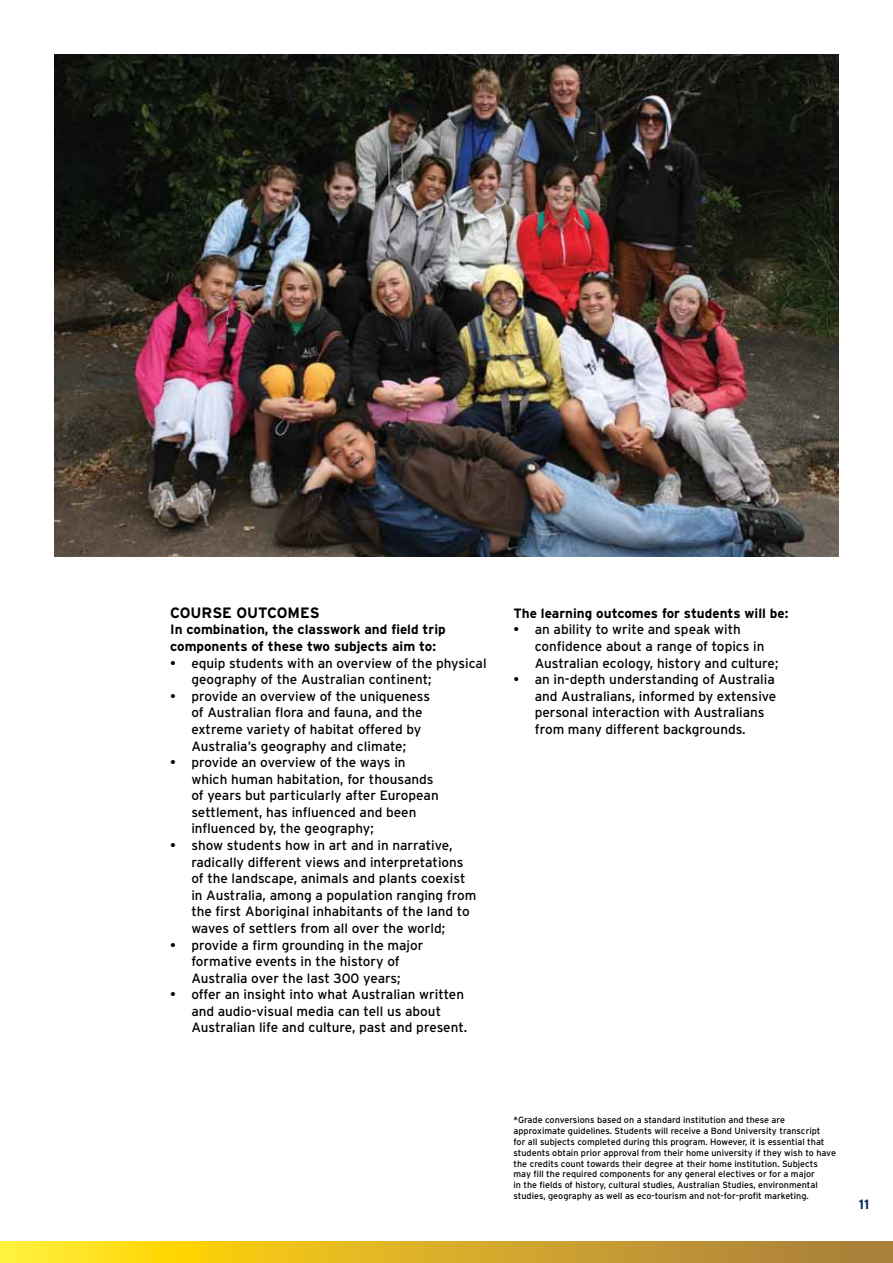
<style>
.page{position:relative;width:893px;height:1263px;background:#fff}
.page>*{position:absolute;margin:0;border:0;box-sizing:border-box;transform-origin:0 0}
.t1{font:700 15px "Interstate";color:#000}
.t2{font:13.5px/16.6px "Interstate";color:#000}
.t3{font:700 13.5px/16.6px "Interstate";color:#000}
.t4{font:700 13.5px "Interstate";color:#002b60}
.t5{font:9px/10.8px "Interstate";color:#000}
</style>
<div class="page">
<svg style="left:0;top:1242px;width:893px;height:21px;background:#d9b128"></svg>
<img style="left:54px;top:54px;width:785px;height:502px">
<p class="t1" style="left:170px;top:604px;width:11px">Cou</p>
<p class="t1" style="left:202px;top:604px;width:109px">rse outcomes</p>
<p class="t3" style="left:170px;top:621px;width:277px">I n combination, the classwork and field trip components of these two subjects aim to:</p>
<p class="t2" style="left:191px;top:654px;width:297px;text-indent:-21px">• equip students with an overview of the physical geography of the Australian continent;</p>
<p class="t2" style="left:191px;top:688px;width:240px;text-indent:-21px">• provide an overview of the uniqueness of Australian flora and fauna, and the extreme variety of habitat offered by Australia’s geography and climate;</p>
<p class="t2" style="left:191px;top:754px;width:249px;text-indent:-21px">• provide an overview of the ways in which human habitation, for thousands of years but particularly after European settlement, has influenced and been influenced by, the geography;</p>
<p class="t2" style="left:191px;top:837px;width:287px;text-indent:-21px">• show students how in art and in narrative, radically different views and interpretations of the landscape, animals and plants coexist in Australia, among a population ranging from the first Aboriginal inhabitants of the land to waves of settlers from all over the world;</p>
<p class="t2" style="left:170px;top:936px;width:255px;text-align:center">• provide a firm grounding in the major formative events in the history of<br>Australia over the last 300 years;</p>
<p class="t2" style="left:191px;top:986px;width:277px;text-indent:-21px">• offer an insight into what Australian written and audio-visual media can tell us about<br>Australian life and culture, past and present.</p>
<p class="t3" style="left:514px;top:605px;width:276px">The learning outcomes for students will be:</p>
<p class="t2" style="left:535px;top:621px;width:245px;text-indent:-21px">• an ability to write and speak with confidence about a range of topics in<br>Australian ecology, history and culture;</p>
<p class="t2" style="left:535px;top:671px;width:243px;text-indent:-21px">• an in-depth understanding of Australia and Australians, informed by extensive personal interaction with Australians from many different backgrounds.</p>
<p class="t5" style="left:513px;top:1115px;width:324px">*Grade conversions based on a standard institution and these are approximate guidelines. Students will receive a Bond University transcript<br>for all subjects completed during this program. However, it is essential that students obtain prior approval from their home university if they wish to have the credits count towards their degree at their home institution. Subjects may fill the required components for any general electives or for a major<br>in the fields of history, cultural studies, Australian Studies, environmental studies, geography as well as eco-tourism and not-for-profit marketing.</p>
<p class="t4" style="left:859px;top:1197px;width:12px">11</p>
</div>
